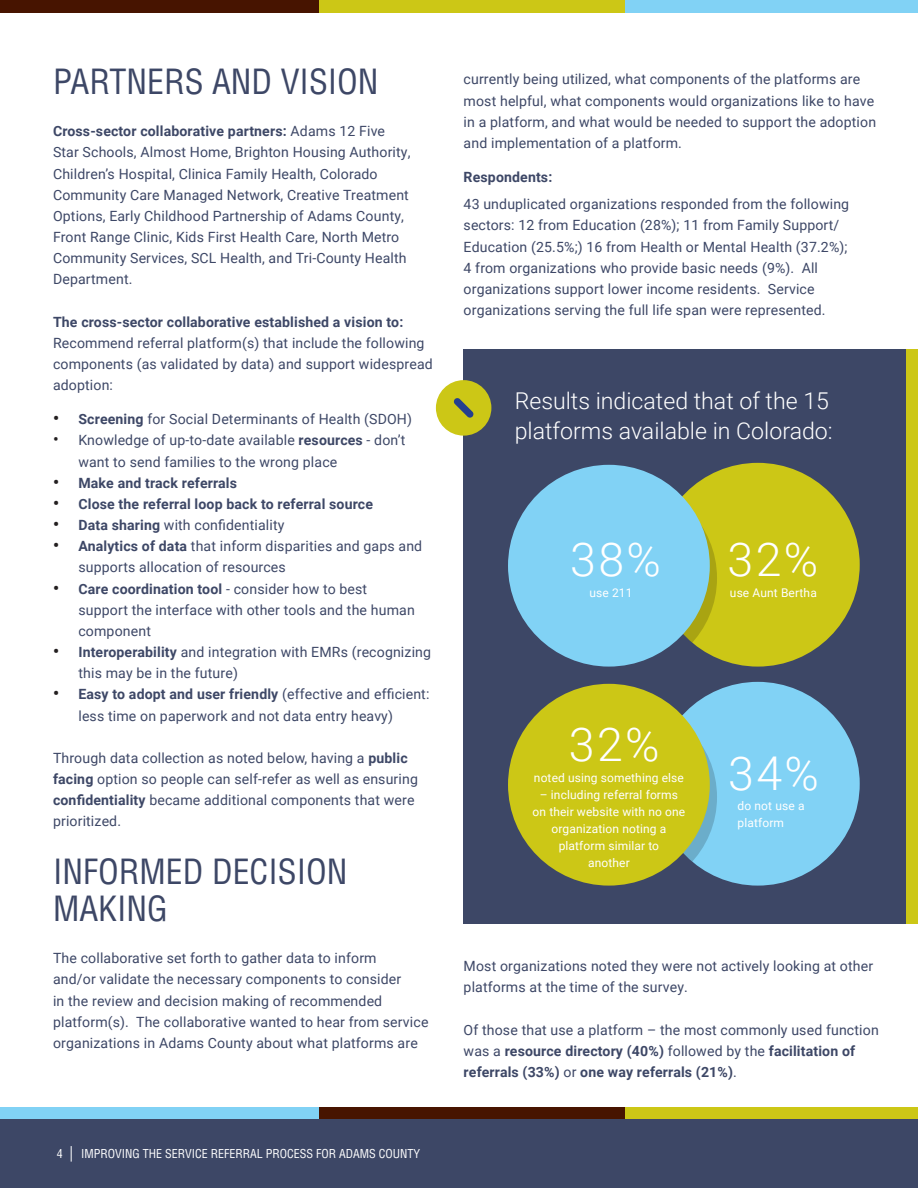
<style>
.page{position:relative;width:918px;height:1188px;background:#fff}
.page>*{position:absolute;margin:0;border:0;box-sizing:border-box;transform-origin:0 0}
.t1{font:300 46.5px "Roboto";letter-spacing:.05em;color:#fff}
.t2{font:condensed 33.9px/36.8px "Helvetica LT Std";color:#3d4766}
.t3{font:300 23.1px/30.9px "Roboto";color:#fff}
.t4{font:14.1px/21.1px "Roboto";letter-spacing:.01em;color:#3d4766}
.t5{font:700 14.1px "Roboto";letter-spacing:.01em;color:#3d4766}
.t6{font:12px/17px "Roboto";letter-spacing:.01em;color:#fff}
.t7{font:condensed 12px "Helvetica LT Std";color:#fff}
.s1{font-weight:700}
.s2{font-weight:700;font-size:16.95px;color:#231f20}
.s3{font-size:16.95px;color:#231f20}
</style>
<div class="page">
<div style="left:0;top:1107px;width:918px;height:81px;background:#3d4766"></div>
<svg style="left:71px;top:1146px;width:1px;height:16px"></svg>
<div style="left:0;top:1107px;width:319px;height:11px;background:#81d2f5"></div>
<div style="left:319px;top:1107px;width:306px;height:11px;background:#471400"></div>
<div style="left:625px;top:1107px;width:293px;height:11px;background:#ccc716"></div>
<div style="left:0;top:0;width:319px;height:13px;background:#471400"></div>
<div style="left:319px;top:0;width:306px;height:13px;background:#ccc716"></div>
<div style="left:625px;top:0;width:293px;height:13px;background:#81d2f5"></div>
<div style="left:463px;top:349px;width:455px;height:575px;background:#3d4766"></div>
<div style="left:656px;top:682px;width:204px;height:204px;background:#81d2f5;border-radius:50%"></div>
<svg style="left:666px;top:701px;width:51px;height:176px"></svg>
<div style="left:906px;top:349px;width:12px;height:575px;background:#ccc716"></div>
<div style="left:436px;top:380px;width:55px;height:56px;background:#ccc716;border-radius:50%"></div>
<svg style="left:454px;top:398px;width:20px;height:20px"></svg>
<div style="left:656px;top:463px;width:204px;height:204px;background:#ccc716;border-radius:50%"></div>
<svg style="left:666px;top:482px;width:51px;height:176px"></svg>
<div style="left:508px;top:465px;width:202px;height:202px;background:#81d2f5;border-radius:50%"></div>
<div style="left:508px;top:684px;width:202px;height:202px;background:#ccc716;border-radius:50%"></div>
<p class="t2" style="left:53px;top:63px;width:327px">PARTNERS AND VISION</p>
<p class="t4" style="left:53px;top:120px;width:359px"><span class="s1">Cross-sector collaborative partners:</span> Adams 12 Five Star Schools, Almost Home, Brighton Housing Authority, Children’s Hospital, Clinica Family Health, Colorado Community Care Managed Network, Creative Treatment Options, Early Childhood Partnership of Adams County, Front Range Clinic, Kids First Health Care, North Metro Community Services, SCL Health, and Tri-County Health Department.</p>
<p class="t5" style="left:53px;top:312px;width:352px">The cross-sector collaborative established a vision to:</p>
<p class="t4" style="left:53px;top:332px;width:381px">Recommend referral platform(s) that include the following components (as validated by data) and support widespread adoption:</p>
<p class="t4" style="left:53px;top:408px;width:361px"><span class="s2">•</span> <span class="s1">Screening</span> for Social Determinants of Health (SDOH)</p>
<p class="t4" style="left:78px;top:429px;width:329px;text-indent:-25px"><span class="s3">•</span> Knowledge of up-to-date available <span class="s1">resources</span> - don’t want to send families to the wrong place</p>
<p class="t5" style="left:53px;top:473px;width:185px"><span class="s3">•</span> Make and track referrals</p>
<p class="t5" style="left:53px;top:494px;width:322px"><span class="s3">•</span> Close the referral loop back to referral source</p>
<p class="t4" style="left:53px;top:514px;width:233px"><span class="s2">•</span> <span class="s1">Data sharing</span> with confidentiality</p>
<p class="t4" style="left:78px;top:535px;width:345px;text-indent:-25px"><span class="s2">•</span> <span class="s1">Analytics of data</span> that inform disparities and gaps and supports allocation of resources</p>
<p class="t4" style="left:78px;top:577px;width:338px;text-indent:-25px"><span class="s2">•</span> <span class="s1">Care coordination tool</span> - consider how to best support the interface with other tools and the human component</p>
<p class="t4" style="left:78px;top:641px;width:354px;text-indent:-25px"><span class="s2">•</span> <span class="s1">Interoperability</span> and integration with EMRs (recognizing this may be in the future)</p>
<p class="t4" style="left:78px;top:683px;width:353px;text-indent:-25px"><span class="s2">•</span> <span class="s1">Easy to adopt and user friendly</span> (effective and efficient: less time on paperwork and not data entry heavy)</p>
<p class="t4" style="left:53px;top:747px;width:366px">Through data collection as noted below, having a <span class="s1">public facing</span> option so people can self-refer as well as ensuring <span class="s1">confidentiality</span> became additional components that were prioritized.</p>
<p class="t2" style="left:53px;top:853px;width:296px">INFORMED DECISION<br>MAKING</p>
<p class="t4" style="left:53px;top:947px;width:377px">The collaborative set forth to gather data to inform<br>and/or validate the necessary components to consider<br>in the review and decision making of recommended platform(s). The collaborative wanted to hear from service organizations in Adams County about what platforms are</p>
<p class="t7" style="left:57px;top:1146px;width:7px">4</p>
<p class="t7" style="left:81px;top:1146px;width:341px">IMPROVING THE SERVICE REFERRAL PROCESS FOR ADAMS COUNTY</p>
<p class="t4" style="left:464px;top:68px;width:414px">currently being utilized, what components of the platforms are most helpful, what components would organizations like to have in a platform, and what would be needed to support the adoption and implementation of a platform.</p>
<p class="t5" style="left:464px;top:167px;width:90px">Respondents:</p>
<p class="t4" style="left:464px;top:193px;width:387px">43 unduplicated organizations responded from the following sectors: 12 from Education (28%); 11 from Family Support/ Education (25.5%;) 16 from Health or Mental Health (37.2%); 4 from organizations who provide basic needs (9%). All organizations support lower income residents. Service organizations serving the full life span were represented.</p>
<p class="t3" style="left:515px;top:384px;width:320px">Results indicated that of the 15 platforms available in Colorado:</p>
<p class="t1" style="left:570px;top:527px;width:92px">38%</p>
<p class="t6" style="left:590px;top:584px;width:45px">use 211</p>
<p class="t1" style="left:728px;top:527px;width:92px">32%</p>
<p class="t6" style="left:730px;top:584px;width:88px">use Aunt Bertha</p>
<p class="t1" style="left:569px;top:712px;width:92px">32%</p>
<p class="t6" style="left:534px;top:769px;width:151px">noted using something else</p>
<p class="t6" style="left:533px;top:786px;width:154px;text-align:center">– including referral forms on their website with no one organization noting a platform similar to<br>another</p>
<p class="t1" style="left:728px;top:741px;width:92px">34%</p>
<p class="t6" style="left:738px;top:797px;width:68px">do not use a platform</p>
<p class="t4" style="left:464px;top:955px;width:411px">Most organizations noted they were not actively looking at other platforms at the time of the survey.</p>
<p class="t4" style="left:464px;top:1019px;width:417px">Of those that use a platform – the most commonly used function was a <span class="s1">resource directory (40%)</span> followed by the <span class="s1">facilitation of referrals (33%)</span> or <span class="s1">one way referrals (21%)</span>.</p>
</div>
